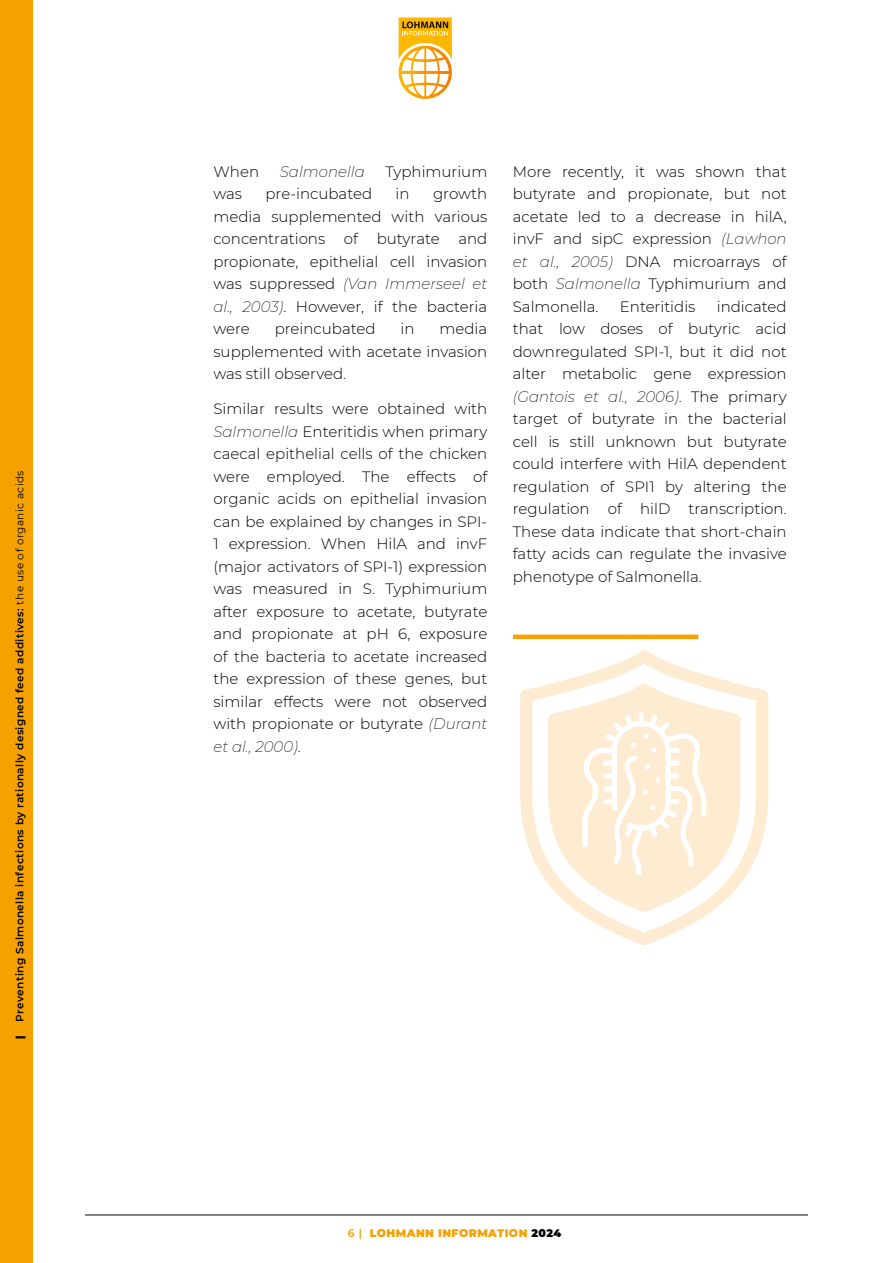
<style>
.page{position:relative;width:893px;height:1263px;background:#fff}
.page>*{position:absolute;margin:0;border:0;box-sizing:border-box;transform-origin:0 0}
.t1{font:300 15px/22.5px "Montserrat";color:#000;text-align:justify}
.t2{font:italic 200 15px "Montserrat";color:#000}
.t3{font:900 10.95px "Montserrat";letter-spacing:.04em;color:#f5a200}
.t4{font:600 10.5px "Montserrat";letter-spacing:.04em;color:#000}
.t5{font:900 10.5px "Montserrat";color:#000}
.s1{font-weight:400}
.s2{font-weight:200;font-style:italic}
.s3{font-weight:600}
.s4{color:#000}
</style>
<div class="page">
<svg style="left:520px;top:650px;width:248px;height:295px"></svg>
<svg style="left:582px;top:712px;width:124px;height:163px"></svg>
<hr style="left:513px;top:635px;width:185px;height:4px;background:#f5a200">
<div style="left:0;top:0;width:33px;height:1263px;background:#f5a200"></div>
<hr style="left:85px;top:1215px;width:723px;height:1px;background:#000">
<svg style="left:399px;top:17px;width:53px;height:82px"></svg>
<p class="t4" style="left:12px;top:1021px;width:553px;rotate:-90deg">Preventing Salmonella infections by rationally designed feed additives: <span class="s1">the use of organic acids</span></p>
<p class="t5" style="left:12px;top:1038px;width:5px;rotate:-90deg">|</p>
<p class="t1" style="left:213px;top:159px;width:47px">When</p>
<p class="t2" style="left:280px;top:161px;width:86px">Salmonella</p>
<p class="t1" style="left:386px;top:159px;width:103px">Typhimurium</p>
<p class="t1" style="left:213px;top:182px;width:30px">was</p>
<p class="t1" style="left:266px;top:182px;width:108px">pre-incubated</p>
<p class="t1" style="left:396px;top:182px;width:16px">in</p>
<p class="t1" style="left:213px;top:182px;width:275px;text-indent:220px">growth media supplemented with various concentrations of butyrate and propionate, epithelial cell invasion was suppressed <span class="s2">(Van Immerseel et al., 2003)</span>. However, if the bacteria were</p>
<p class="t1" style="left:213px;top:317px;width:275px;text-indent:226px">media supplemented with acetate invasion was still observed.</p>
<p class="t1" style="left:213px;top:397px;width:275px">Similar results were obtained with <span class="s2">Salmonella</span> Enteritidis when primary caecal epithelial cells of the chicken were employed. The effects of organic acids on epithelial invasion can be explained by changes in SPI-1 expression. When HilA and invF (major activators of SPI-1) expression was measured in S. Typhimurium after exposure to acetate, butyrate and propionate at pH 6, exposure of the bacteria to acetate increased the expression of these genes, but similar effects were not observed with propionate or butyrate <span class="s2">(Durant et al., 2000)</span>.</p>
<p class="t1" style="left:275px;top:317px;width:102px">preincubated</p>
<p class="t1" style="left:401px;top:317px;width:16px">in</p>
<p class="t1" style="left:513px;top:159px;width:275px">More recently, it was shown that butyrate and propionate, but not acetate led to a decrease in hilA, invF and sipC expression <span class="s2">(Lawhon et al., 2005)</span> DNA microarrays of both <span class="s2">Salmonella</span> Typhimurium and Salmonella.</p>
<p class="t1" style="left:513px;top:294px;width:275px;text-indent:204px">indicated that low doses of butyric acid downregulated SPI-1, but it did not alter metabolic gene expression <span class="s2">(Gantois et al., 2006)</span>. The primary target of butyrate in the bacterial cell is still unknown but butyrate could interfere with HilA dependent regulation of SPI1 by altering the regulation of hilD transcription.<br>These data indicate that short-chain fatty acids can regulate the invasive phenotype of Salmonella.</p>
<p class="t1" style="left:620px;top:294px;width:77px">Enteritidis</p>
<p class="t3" style="left:348px;top:1225px;width:215px"><span class="s3">6 |</span> LOHMANN INFORMATION <span class="s4">2024</span></p>
</div>
